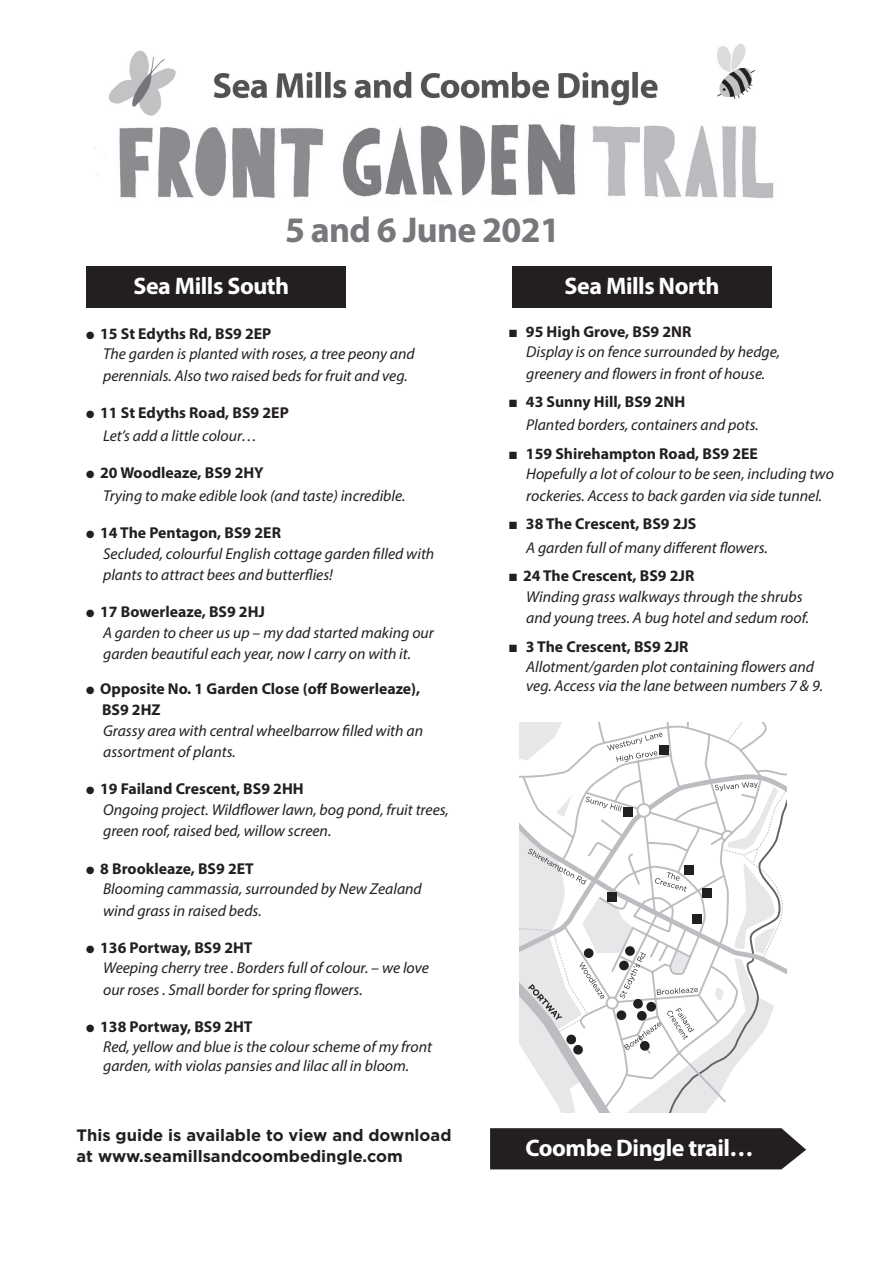
<style>
.page{position:relative;width:893px;height:1263px;background:#fff}
.page>*{position:absolute;margin:0;border:0;box-sizing:border-box;transform-origin:0 0}
.t1{font:700 36px "Myriad Pro";letter-spacing:-.02em;color:#76787b}
.t2{font:700 24px "Myriad Pro";letter-spacing:-.02em;color:#fff}
.t3{font:700 16.5px/21.1px "Gotham";color:#231f20}
.t4{font:italic 15.75px/21px "Myriad Pro";color:#231f20}
.t5{font:700 15.75px/21.6px "Myriad Pro";color:#231f20}
.s1{font-weight:700;font-style:normal}
</style>
<div class="page">
<svg style="left:520px;top:723px;width:267px;height:389px"></svg>
<div style="left:86px;top:266px;width:259px;height:42px;background:#231f20"></div>
<div style="left:513px;top:266px;width:259px;height:42px;background:#231f20"></div>
<img style="left:94px;top:43px;width:680px;height:155px">
<div style="left:490px;top:1128px;width:316px;height:41px;background:#231f20"></div>
<div style="left:619px;top:961px;width:10px;height:9px;background:#231f20;border-radius:50%"></div>
<div style="left:640px;top:1041px;width:10px;height:10px;background:#231f20;border-radius:50%"></div>
<div style="left:637px;top:1011px;width:10px;height:9px;background:#231f20;border-radius:50%"></div>
<div style="left:692px;top:914px;width:10px;height:10px;background:#231f20"></div>
<div style="left:702px;top:888px;width:10px;height:9px;background:#231f20"></div>
<div style="left:607px;top:893px;width:10px;height:9px;background:#231f20"></div>
<div style="left:623px;top:807px;width:10px;height:9px;background:#231f20"></div>
<div style="left:659px;top:745px;width:10px;height:9px;background:#231f20"></div>
<div style="left:605px;top:720px;width:19px;height:9px;background:#fff"></div>
<div style="left:684px;top:865px;width:9px;height:10px;background:#231f20"></div>
<div style="left:625px;top:946px;width:10px;height:10px;background:#231f20;border-radius:50%"></div>
<div style="left:584px;top:948px;width:9px;height:10px;background:#231f20;border-radius:50%"></div>
<div style="left:633px;top:999px;width:10px;height:9px;background:#231f20;border-radius:50%"></div>
<div style="left:566px;top:1035px;width:10px;height:9px;background:#231f20;border-radius:50%"></div>
<div style="left:573px;top:1045px;width:10px;height:9px;background:#231f20;border-radius:50%"></div>
<div style="left:617px;top:1010px;width:9px;height:10px;background:#231f20;border-radius:50%"></div>
<div style="left:646px;top:1002px;width:10px;height:9px;background:#231f20;border-radius:50%"></div>
<h1 class="t1" style="left:285px;top:206px;width:276px">5 and 6 June 2021</h1>
<h2 class="t2" style="left:133px;top:270px;width:157px">Sea Mills South</h2>
<p class="t4" style="left:103px;top:323px;width:313px;text-indent:-17px">● <span class="s1">15 St Edyths Rd, BS9 2EP<br></span>The garden is planted with roses, a tree peony and perennials. Also two raised beds for fruit and veg.</p>
<p class="t4" style="left:103px;top:401px;width:187px;line-height:23.1px;text-indent:-17px">● <span class="s1">11 St Edyths Road, BS9 2EP<br></span>Let’s add a little colour…</p>
<p class="t4" style="left:103px;top:461px;width:304px;line-height:23.1px;text-indent:-17px">● <span class="s1">20 Woodleaze, BS9 2HY<br></span>Trying to make edible look (and taste) incredible.</p>
<p class="t4" style="left:103px;top:522px;width:333px;text-indent:-17px">● <span class="s1">14 The Pentagon, BS9 2ER<br></span>Secluded, colourful English cottage garden filled with plants to attract bees and butterflies!</p>
<p class="t4" style="left:103px;top:601px;width:332px;text-indent:-17px">● <span class="s1">17 Bowerleaze, BS9 2HJ<br></span>A garden to cheer us up – my dad started making our garden beautiful each year, now I carry on with it.</p>
<p class="t5" style="left:102px;top:677px;width:320px;text-indent:-16px">● Opposite No. 1 Garden Close (off Bowerleaze),<br>BS9 2HZ</p>
<p class="t4" style="left:103px;top:719px;width:322px;line-height:21.6px">Grassy area with central wheelbarrow filled with an assortment of plants.</p>
<p class="t4" style="left:103px;top:778px;width:347px;text-indent:-17px">● <span class="s1">19 Failand Crescent, BS9 2HH<br></span>Ongoing project. Wildflower lawn, bog pond, fruit trees, green roof, raised bed, willow screen.</p>
<p class="t4" style="left:103px;top:857px;width:320px;text-indent:-17px">● <span class="s1">8 Brookleaze, BS9 2ET<br></span>Blooming cammassia, surrounded by New Zealand wind grass in raised beds.</p>
<p class="t4" style="left:103px;top:937px;width:327px;text-indent:-17px">● <span class="s1">136 Portway, BS9 2HT<br></span>Weeping cherry tree . Borders full of colour. – we love our roses . Small border for spring flowers.</p>
<p class="t4" style="left:103px;top:1016px;width:330px;line-height:20.4px;text-indent:-17px">● <span class="s1">138 Portway, BS9 2HT<br></span>Red, yellow and blue is the colour scheme of my front</p>
<p class="t4" style="left:103px;top:1055px;width:308px">garden, with violas pansies and lilac all in bloom.</p>
<p class="t3" style="left:77px;top:1125px;width:376px">This guide is available to view and download at www.seamillsandcoombedingle.com</p>
<h2 class="t2" style="left:565px;top:270px;width:156px">Sea Mills North</h2>
<p class="t4" style="left:526px;top:320px;width:255px;text-indent:-17px">■ <span class="s1">95 High Grove, BS9 2NR<br></span>Display is on fence surrounded by hedge, greenery and flowers in front of house.</p>
<p class="t4" style="left:526px;top:390px;width:234px;line-height:23.1px;text-indent:-17px">■ <span class="s1">43 Sunny Hill, BS9 2NH<br></span>Planted borders, containers and pots.</p>
<p class="t4" style="left:526px;top:443px;width:309px;text-indent:-17px">■ <span class="s1">159 Shirehampton Road, BS9 2EE<br></span>Hopefully a lot of colour to be seen, including two rockeries. Access to back garden via side tunnel.</p>
<p class="t4" style="left:526px;top:512px;width:243px;line-height:23.1px;text-indent:-17px">■ <span class="s1">38 The Crescent, BS9 2JS<br></span>A garden full of many different flowers.</p>
<p class="t4" style="left:526px;top:565px;width:284px;text-indent:-17px">■ <span class="s1">24 The Crescent, BS9 2JR<br></span>Winding grass walkways through the shrubs and young trees. A bug hotel and sedum roof.</p>
<p class="t4" style="left:526px;top:636px;width:289px;line-height:20.4px;text-indent:-17px">■ <span class="s1">3 The Crescent, BS9 2JR<br></span>Allotment/garden plot containing flowers and</p>
<p class="t4" style="left:526px;top:675px;width:298px">veg. Access via the lane between numbers 7 &amp; 9.</p>
<h2 class="t2" style="left:525px;top:1132px;width:229px">Coombe Dingle trail…</h2>
</div>
